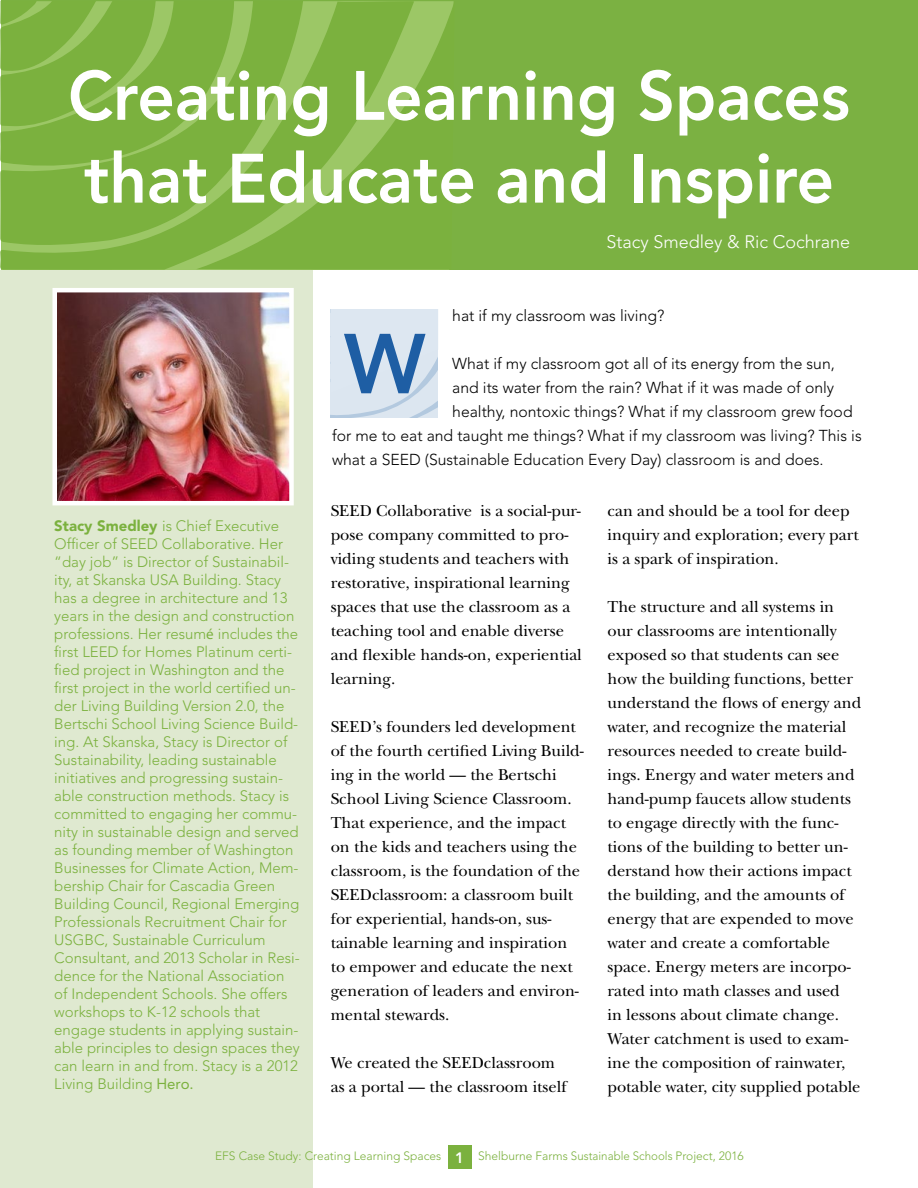
<style>
.page{position:relative;width:918px;height:1188px;background:#fff}
.page>*{position:absolute;margin:0;border:0;box-sizing:border-box;transform-origin:0 0}
.t1{font:800 84px "Avenir";color:#1e5ea4}
.t2{font:800 69px/82.8px "Avenir";color:#fff;scale:.95 1}
.t3{font:300 18px "Avenir";color:#fff}
.t4{font:16.5px/24px "New Baskerville";color:#000}
.t5{font:300 15.75px "Avenir";color:#000}
.t6{font:300 15px/18px "Avenir";color:#7bb13e}
.t7{font:300 12px "Avenir";color:#7bb13e}
.s1{font-weight:900}
.s2{font-family:"Myriad Pro";font-weight:400}
.s3{font-weight:400}
.s4{font-weight:800;font-size:15px;color:#fff}
</style>
<div class="page">
<div style="left:1px;top:0;width:917px;height:270px;background:#7bb142"></div>
<svg style="left:0;top:0;width:196px;height:270px"></svg>
<svg style="left:196px;top:1px;width:258px;height:269px"></svg>
<div style="left:0;top:270px;width:313px;height:918px;background:#dfe9d0"></div>
<img style="left:57px;top:293px;width:232px;height:207px">
<div style="left:52px;top:288px;width:242px;height:217px;border:4px solid #fff"></div>
<div style="left:330px;top:309px;width:108px;height:108px;background:#dde7f1"></div>
<div style="left:448px;top:1145px;width:24px;height:24px;background:#7bb13e"></div>
<h2 class="t2" style="left:68px;top:54px;width:825px">Creating Learning Spaces that Educate and Inspire</h2>
<p class="t3" style="left:606px;top:231px;width:245px">Stacy Smedley &amp; Ric Cochrane</p>
<p class="t6" style="left:54px;top:517px;width:247px"><span class="s1">Stacy Smedley</span> is Chief Executive Officer of SEED Collaborative. Her “day job” is Director of Sustainabil&shy;ity, at Skanska USA Building. Stacy has a degree in architecture and 13 years in the design and construction professions. Her resum<span class="s2">é</span> includes the first LEED for Homes Platinum certi&shy;fied project in Washington and the first project in the world certified un&shy;der Living Building Version 2.0, the Bertschi School Living Science Build&shy;ing. At Skanska, Stacy is Director of Sustainability, leading sustainable initiatives and progressing sustain&shy;able construction methods. Stacy is committed to engaging her commu&shy;nity in sustainable design and served as founding member of Washington Businesses for Climate Action, Mem&shy;bership Chair for Cascadia Green Building Council, Regional Emerging Professionals Recruitment Chair for USGBC, Sustainable Curriculum Consultant, and 2013 Scholar in Resi&shy;dence for the National Association of Independent Schools. She offers workshops to K-12 schools that engage students in applying sustain&shy;able principles to design spaces they can learn in and from. Stacy is a 2012<br>Living Building <span class="s3">Hero.</span></p>
<p class="t5" style="left:452px;top:306px;width:214px">hat if my classroom was living?</p>
<p class="t5" style="left:452px;top:354px;width:384px">What if my classroom got all of its energy from the sun,</p>
<p class="t5" style="left:452px;top:378px;width:384px">and its water from the rain? What if it was made of only</p>
<p class="t5" style="left:452px;top:402px;width:402px">healthy, nontoxic things? What if my classroom grew food</p>
<p class="t5" style="left:332px;top:426px;width:531px">for me to eat and taught me things? What if my classroom was living? This is</p>
<p class="t5" style="left:332px;top:450px;width:493px">what a SEED (Sustainable Education Every Day) classroom is and does.</p>
<h1 class="t1" style="left:344px;top:314px;width:83px">W</h1>
<p class="t4" style="left:331px;top:498px;width:253px">SEED Collaborative is a social-pur&shy;pose company committed to pro&shy;viding students and teachers with restorative, inspirational learning spaces that use the classroom as a teaching tool and enable diverse and flexible hands-on, experiential learning.</p>
<p class="t4" style="left:331px;top:714px;width:255px">SEED’s founders led development of the fourth certified Living Build&shy;ing in the world — the Bertschi<br>School Living Science Classroom.<br>That experience, and the impact on the kids and teachers using the classroom, is the foundation of the<br>SEEDclassroom: a classroom built for experiential, hands-on, sus&shy;tainable learning and inspiration to empower and educate the next generation of leaders and environ&shy;mental stewards.</p>
<p class="t4" style="left:331px;top:1051px;width:237px">We created the SEEDclassroom as a portal — the classroom itself</p>
<p class="t4" style="left:608px;top:499px;width:253px">can and should be a tool for deep inquiry and exploration; every part is a spark of inspiration.</p>
<p class="t4" style="left:608px;top:595px;width:255px">The structure and all systems in our classrooms are intentionally exposed so that students can see how the building functions, better understand the flows of energy and water, and recognize the material resources needed to create build&shy;ings. Energy and water meters and hand-pump faucets allow students to engage directly with the func&shy;tions of the building to better un&shy;derstand how their actions impact the building, and the amounts of energy that are expended to move water and create a comfortable space. Energy meters are incorpo&shy;rated into math classes and used<br>in lessons about climate change.<br>Water catchment is used to exam&shy;ine the composition of rainwater, potable water, city supplied potable</p>
<p class="t7" style="left:215px;top:1149px;width:530px">EFS Case Study: Creating Learning Spaces <span class="s4">1</span> Shelburne Farms Sustainable Schools Project, 2016</p>
</div>
